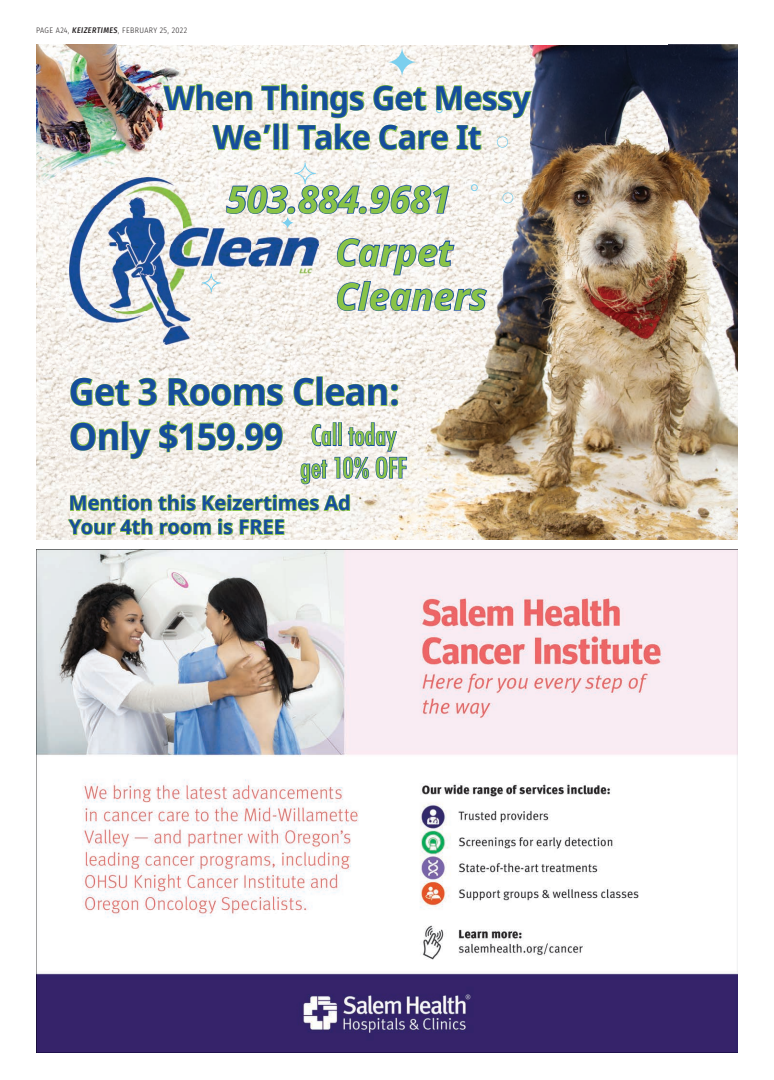
<style>
.page{position:relative;width:774px;height:1080px;background:#fff}
.page>*{position:absolute;margin:0;border:0;box-sizing:border-box;transform-origin:0 0}
.t1{font:700 37px/44.4px "Noto Sans";letter-spacing:-.02em;color:#154d9c}
.t2{font:italic 700 36.9px "Noto Sans";color:#89c347}
.t3{font:italic 700 36.8px/44.2px "Noto Sans";color:#89c347}
.t4{font:700 33.1px/39.7px "Noto Sans";letter-spacing:-.02em;color:#154d9c;text-align:center}
.t5{font:500 condensed 27.1px/32.5px "Futura";color:#89c347;text-align:center}
.t6{font:700 20px/24px "Noto Sans";color:#154d9c}
.t7{font:300 8px "Fira Sans Condensed";letter-spacing:.04em;color:#231f20}
.s1{font-weight:500;font-style:italic}
</style>
<div class="page">
<img style="left:36px;top:205px;width:35px;height:335px">
<img style="left:71px;top:345px;width:218px;height:195px">
<img style="left:36px;top:45px;width:242px;height:160px">
<img style="left:278px;top:45px;width:391px;height:134px">
<img style="left:669px;top:45px;width:69px;height:495px">
<img style="left:319px;top:179px;width:246px;height:101px">
<img style="left:565px;top:179px;width:104px;height:361px">
<img style="left:289px;top:280px;width:277px;height:260px">
<svg style="left:387px;top:47px;width:30px;height:30px"></svg>
<svg style="left:502px;top:192px;width:11px;height:11px"></svg>
<svg style="left:471px;top:184px;width:7px;height:7px"></svg>
<img style="left:69px;top:178px;width:47px;height:167px">
<img style="left:116px;top:205px;width:135px;height:39px">
<img style="left:251px;top:229px;width:68px;height:15px">
<img style="left:116px;top:244px;width:203px;height:101px">
<img style="left:202px;top:274px;width:19px;height:18px">
<svg style="left:300px;top:422px;width:108px;height:63px"></svg>
<svg style="left:336px;top:237px;width:152px;height:75px"></svg>
<svg style="left:70px;top:377px;width:60px;height:30px"></svg>
<svg style="left:137px;top:377px;width:21px;height:30px"></svg>
<svg style="left:168px;top:377px;width:116px;height:30px"></svg>
<svg style="left:293px;top:377px;width:22px;height:30px"></svg>
<div style="left:316px;top:376px;width:7px;height:30px;border:1px solid #89c347"></div>
<svg style="left:325px;top:383px;width:74px;height:24px"></svg>
<svg style="left:70px;top:421px;width:49px;height:30px"></svg>
<div style="left:122px;top:421px;width:6px;height:29px;border:1px solid #89c347"></div>
<svg style="left:128px;top:428px;width:24px;height:32px"></svg>
<svg style="left:158px;top:420px;width:125px;height:33px"></svg>
<svg style="left:162px;top:78px;width:371px;height:79px"></svg>
<svg style="left:69px;top:492px;width:282px;height:20px"></svg>
<svg style="left:67px;top:518px;width:86px;height:18px;background:#cedeb1"></svg>
<svg style="left:159px;top:518px;width:126px;height:18px;background:#ccdeae"></svg>
<svg style="left:225px;top:163px;width:226px;height:66px"></svg>
<img style="left:36px;top:549px;width:702px;height:504px">
<p class="t7" style="left:36px;top:24px;width:153px">PAGE A24, <span class="s1">KEIZERTIMES</span>, FEBRUARY 25, 2022</p>
<h3 class="t4" style="left:164px;top:81px;width:368px">When Things Get Messy<br>We’ll Take Care It</h3>
<h2 class="t2" style="left:227px;top:185px;width:226px">503.884.9681</h2>
<h3 class="t3" style="left:336px;top:234px;width:153px">Carpet<br>Cleaners</h3>
<h1 class="t1" style="left:69px;top:373px;width:333px">Get 3 Rooms Clean:<br>Only $159.99</h1>
<h3 class="t5" style="left:300px;top:421px;width:108px">Call today get 10% OFF</h3>
<p class="t6" style="left:69px;top:493px;width:284px">Mention this Keizertimes Ad<br>Your 4th room is FREE</p>
</div>
